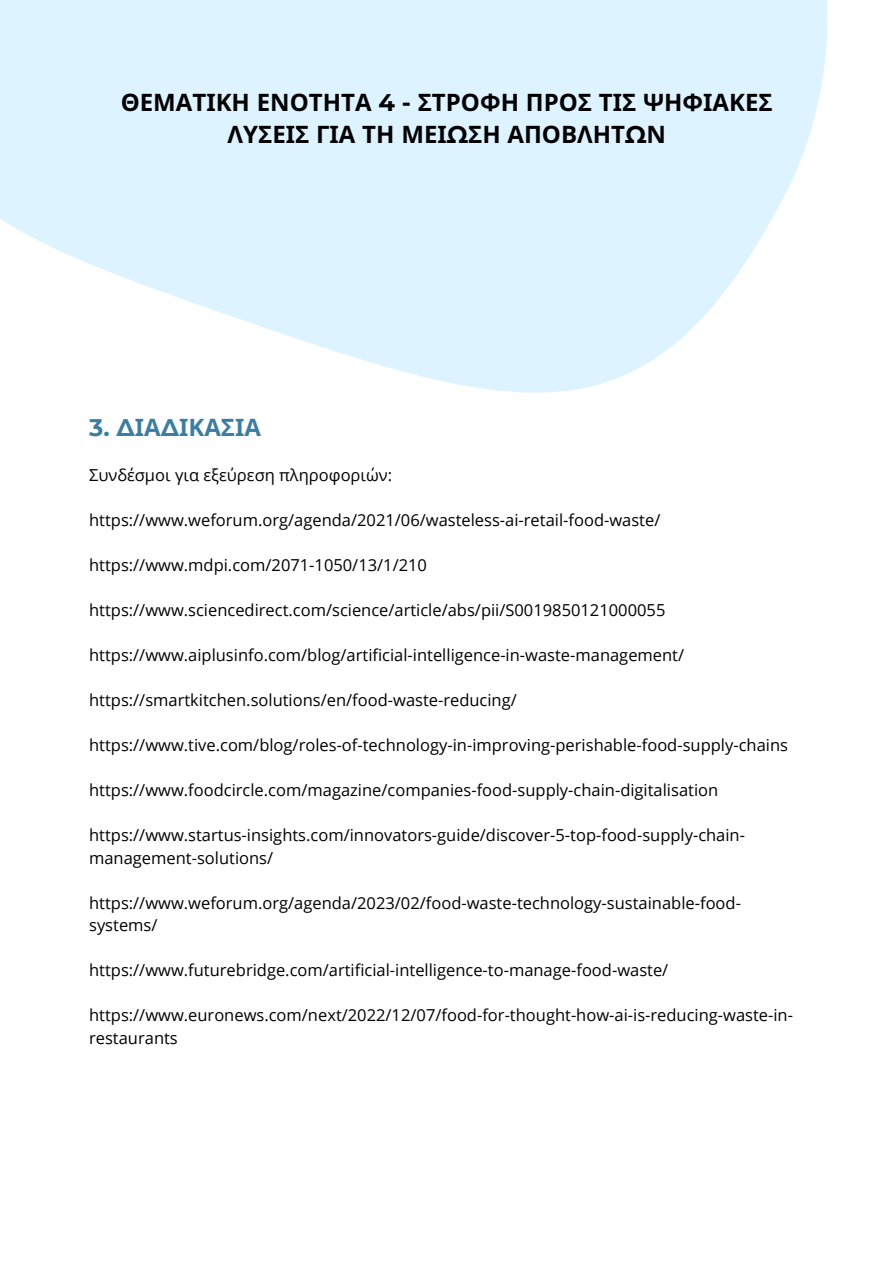
<style>
.page{position:relative;width:893px;height:1264px;background:#fff}
.page>*{position:absolute;margin:0;border:0;box-sizing:border-box;transform-origin:0 0}
.t1{font:700 24px/32.5px "Noto Sans";color:#000;text-align:center}
.t2{font:700 24px "Noto Sans";color:#3a7ea3}
.t3{font:16.5px/22.5px "Open Sans";color:#000}
.s1{font-family:"Montserrat"}
</style>
<div class="page">
<svg style="left:0;top:0;width:828px;height:393px;fill:#ddf3ff"></svg>
<p class="t1" style="left:121px;top:85px;width:653px">ΘΕΜΑΤΙΚΗ ΕΝΟΤΗΤΑ <span class="s1">4 -</span> ΣΤΡΟΦΗ ΠΡΟΣ ΤΙΣ ΨΗΦΙΑΚΕΣ<br>ΛΥΣΕΙΣ ΓΙΑ ΤΗ ΜΕΙ<span class="s1">Ω</span>ΣΗ ΑΠΟΒΛΗΤ<span class="s1">Ω</span>Ν</p>
<p class="t2" style="left:89px;top:410px;width:173px"><span class="s1">3. Δ</span>ΙΑ<span class="s1">Δ</span>ΙΚΑΣΙΑ</p>
<p class="t3" style="left:89px;top:463px;width:304px">Συνδέσμοι για εξεύρεση πληροφοριών:</p>
<p class="t3" style="left:89px;top:508px;width:572px">https://www.weforum.org/agenda/2021/06/wasteless-ai-retail-food-waste/</p>
<p class="t3" style="left:89px;top:553px;width:339px">https://www.mdpi.com/2071-1050/13/1/210</p>
<p class="t3" style="left:89px;top:598px;width:577px">https://www.sciencedirect.com/science/article/abs/pii/S0019850121000055</p>
<p class="t3" style="left:89px;top:643px;width:596px">https://www.aiplusinfo.com/blog/artificial-intelligence-in-waste-management/</p>
<p class="t3" style="left:89px;top:688px;width:429px">https://smartkitchen.solutions/en/food-waste-reducing/</p>
<p class="t3" style="left:89px;top:733px;width:700px">https://www.tive.com/blog/roles-of-technology-in-improving-perishable-food-supply-chains</p>
<p class="t3" style="left:89px;top:778px;width:630px">https://www.foodcircle.com/magazine/companies-food-supply-chain-digitalisation</p>
<p class="t3" style="left:89px;top:823px;width:657px">https://www.startus-insights.com/innovators-guide/discover-5-top-food-supply-chain&shy;management-solutions/</p>
<p class="t3" style="left:89px;top:891px;width:653px">https://www.weforum.org/agenda/2023/02/food-waste-technology-sustainable-food&shy;systems/</p>
<p class="t3" style="left:89px;top:958px;width:580px">https://www.futurebridge.com/artificial-intelligence-to-manage-food-waste/</p>
<p class="t3" style="left:89px;top:1003px;width:705px">https://www.euronews.com/next/2022/12/07/food-for-thought-how-ai-is-reducing-waste-in&shy;restaurants</p>
</div>
